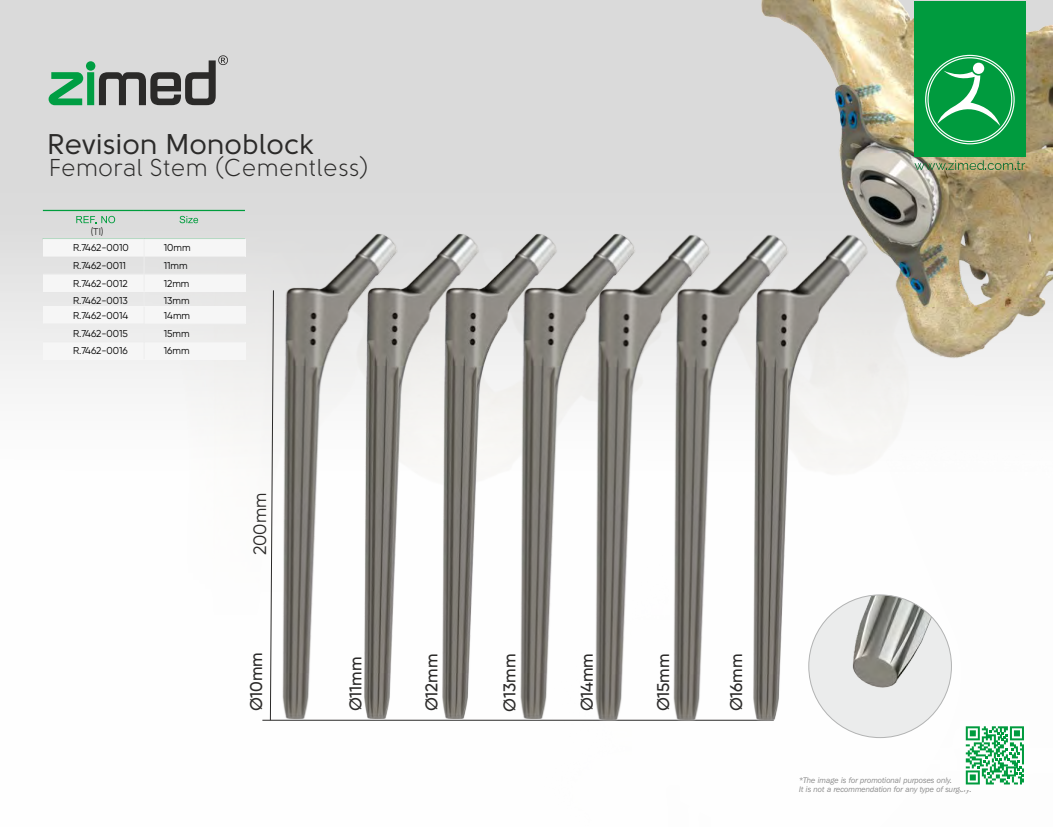
<style>
.page{position:relative;width:1053px;height:827px;background:#fff}
.page>*{position:absolute;margin:0;border:0;box-sizing:border-box;transform-origin:0 0}
.t1{font:28.38px "Solomon Sans Normal";color:#2b2a29}
.t2{font:24.38px "Solomon Sans Book";color:#2b2a29}
.t3{font:17.88px "Gilroy";color:#2b2a29}
.t4{font:500 17px "Gilroy";color:#2b2a29}
.t5{font:10px/17.6px "Gilroy";color:#000}
.t6{font:10px "Gilroy";color:#2b2a29}
.t7{font:italic 8px/9.2px "Franklin Gothic IT Cby BT";color:#898989}
.s1{font-size:16.88px}
</style>
<div class="page">
<div style="left:0;top:0;width:1052px;height:827px;background:linear-gradient(to bottom,#d6d6d6,#fff)"></div>
<img style="left:324px;top:0;width:728px;height:827px">
<svg style="left:914px;top:160px;width:111px;height:10px"></svg>
<div style="left:914px;top:1px;width:111px;height:156px;background:#009b3e"></div>
<svg style="left:925px;top:55px;width:89px;height:89px"></svg>
<svg style="left:49px;top:55px;width:179px;height:50px;background:#95a69c"></svg>
<div style="left:960px;top:721px;width:68px;height:68px;background:#fefefe"></div>
<svg style="left:965px;top:726px;width:58px;height:58px"></svg>
<img style="left:808px;top:595px;width:143px;height:142px;border-radius:50%">
<hr style="left:43px;top:210px;width:101px;height:1px;background:#009d3d">
<hr style="left:144px;top:210px;width:101px;height:1px;background:#009d3d">
<svg style="left:76px;top:216px;width:39px;height:7px"></svg>
<svg style="left:179px;top:216px;width:19px;height:7px"></svg>
<div style="left:144px;top:239px;width:101px;height:17px;background:#f6f6f6"></div>
<div style="left:43px;top:239px;width:101px;height:17px;background:#f6f6f6"></div>
<hr style="left:43px;top:238px;width:101px;height:1px;background:#ededed">
<hr style="left:144px;top:238px;width:101px;height:1px;background:#ededed">
<hr style="left:144px;top:256px;width:101px;height:1px;background:#ededed">
<hr style="left:43px;top:256px;width:101px;height:1px;background:#ededed">
<div style="left:144px;top:274px;width:101px;height:18px;background:#f6f6f6"></div>
<div style="left:43px;top:274px;width:101px;height:18px;background:#f6f6f6"></div>
<hr style="left:144px;top:274px;width:101px;height:1px;background:#ededed">
<hr style="left:43px;top:274px;width:101px;height:1px;background:#ededed">
<div style="left:144px;top:306px;width:101px;height:18px;background:#f6f6f6"></div>
<div style="left:43px;top:306px;width:101px;height:18px;background:#f6f6f6"></div>
<hr style="left:144px;top:324px;width:101px;height:1px;background:#ededed">
<hr style="left:43px;top:324px;width:101px;height:1px;background:#ededed">
<div style="left:144px;top:342px;width:101px;height:17px;background:#f6f6f6"></div>
<div style="left:43px;top:342px;width:101px;height:17px;background:#f6f6f6"></div>
<svg style="left:144px;top:257px;width:1px;height:84px"></svg>
<hr style="left:144px;top:341px;width:101px;height:1px;background:#ededed">
<hr style="left:43px;top:341px;width:101px;height:1px;background:#ededed">
<img style="left:265px;top:213px;width:82px;height:527px">
<svg style="left:270px;top:290px;width:4px;height:430px"></svg>
<hr style="left:262px;top:720px;width:511px;height:1px;background:#2b2a29">
<img style="left:347px;top:213px;width:78px;height:527px">
<img style="left:425px;top:213px;width:78px;height:527px">
<img style="left:503px;top:213px;width:305px;height:528px">
<img style="left:578px;top:214px;width:152px;height:527px">
<img style="left:735px;top:214px;width:152px;height:527px">
<h1 class="t1" style="left:47px;top:133px;width:269px">Revision Monoblock</h1>
<h2 class="t2" style="left:48px;top:158px;width:322px">Femoral Stem (Cementless)</h2>
<p class="t6" style="left:91px;top:227px;width:14px">(TI)</p>
<p class="t5" style="left:73px;top:240px;width:57px">R.7462-0010<br>R.7462-0011<br>R.7462-0012<br>R.7462-0013</p>
<p class="t5" style="left:164px;top:240px;width:28px">10mm<br>11mm<br>12mm<br>13mm</p>
<p class="t5" style="left:73px;top:307px;width:57px;text-align:justify">R.7462-0014<br>R.7462-0015<br>R.7462-0016</p>
<p class="t5" style="left:164px;top:307px;width:28px;text-align:justify">14mm 15mm 16mm</p>
<h3 class="t3" style="left:252px;top:555px;width:64px;rotate:-90deg">200mm</h3>
<h3 class="t4" style="left:249px;top:711px;width:61px;rotate:-90deg">Ø10mm</h3>
<h3 class="t4" style="left:348px;top:711px;width:56px;rotate:-90deg">Ø11mm</h3>
<h3 class="t4" style="left:424px;top:711px;width:59px;rotate:-90deg">Ø12mm</h3>
<h3 class="t4" style="left:502px;top:711px;width:59px;rotate:-90deg"><span class="s1">Ø</span>13mm</h3>
<h3 class="t4" style="left:579px;top:711px;width:60px;rotate:-90deg">Ø14mm</h3>
<h3 class="t4" style="left:656px;top:711px;width:59px;rotate:-90deg">Ø15mm</h3>
<h3 class="t4" style="left:728px;top:711px;width:59px;rotate:-90deg">Ø16mm</h3>
<p class="t7" style="left:799px;top:776px;width:174px">*The image is for promotional purposes only.<br>It is not a recommendation for any type of surgery.</p>
</div>
